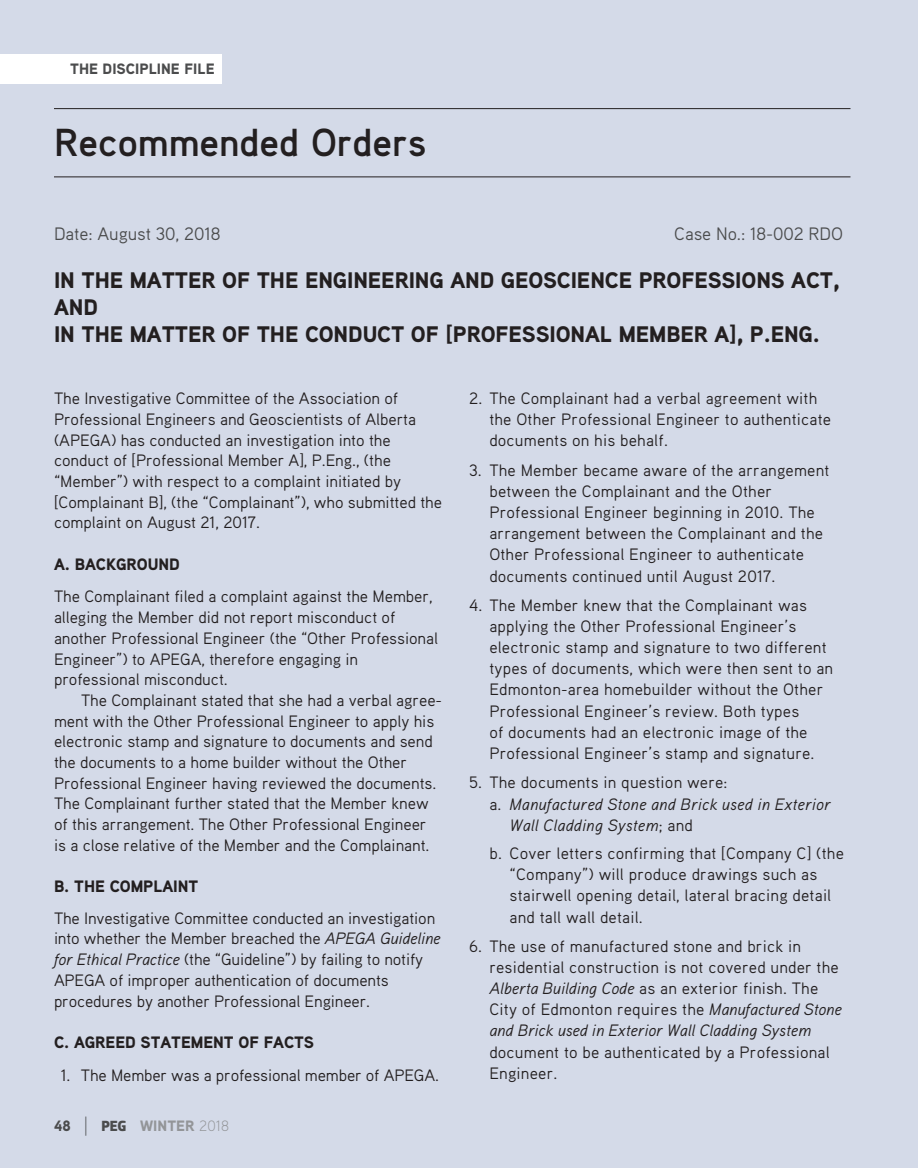
<style>
.page{position:relative;width:918px;height:1168px;background:#d4dae8}
.page>*{position:absolute;margin:0;border:0;box-sizing:border-box;transform-origin:0 0}
.Headline{font:700 39px "Aaux Pro";color:#231f20}
.Paragraph_Head_ALLCA{font:900 22.5px "Aaux Pro";letter-spacing:-.005em;color:#231f20}
.Body_Copy_1st_Paragr{font:18px "Aaux Pro";letter-spacing:-.005em;color:#4b4c4d}
.Bulleted_List{font:16.5px/21.1px "Aaux Pro";letter-spacing:.01em;color:#231f20}
.Body_Copy_1st_Paragr-2{font:16.5px/20.7px "Aaux Pro";letter-spacing:-.005em;color:#231f20}
.Body_Copy{font:16.5px/20.7px "Aaux Pro";letter-spacing:-.005em;color:#231f20}
.Bulleted_List-2{font:italic 16.5px/21.1px "Aaux Pro";letter-spacing:.01em;color:#231f20}
.Paragraph_Head_ALLCA-2{font:900 16.5px "Aaux Pro";letter-spacing:-.005em;color:#231f20}
.Bulleted_List-3{font:16.5px "Aaux Pro";letter-spacing:-.01em;color:#231f20}
.t1{font:900 15px "Aaux Pro";color:#4b4c4d}
.t2{font:900 15px "Aaux Pro";color:#939598}
.s1{font-style:italic}
.s2{color:#4b4c4d}
.s3{font-weight:300;font-size:22.5px;color:#4b4c4d}
.s4{font-family:"Dobra";font-weight:700;color:#4b4c4d}
.s5{font-weight:300}
.s6{font-style:normal}
</style>
<div class="page">
<div style="left:0;top:54px;width:221px;height:29px;background:#fff"></div>
<hr style="left:54px;top:108px;width:796px;height:1px;background:#231f20">
<hr style="left:54px;top:176px;width:796px;height:1px;background:#231f20">
<p class="t1" style="left:70px;top:60px;width:146px">THE DISCIPLINE FILE</p>
<p class="Headline" style="left:54px;top:118px;width:374px">Recommended Orders</p>
<p class="Body_Copy_1st_Paragr" style="left:54px;top:222px;width:168px">Date: August 30, 2018</p>
<p class="Body_Copy_1st_Paragr" style="left:674px;top:222px;width:170px">Case No.: 18-002 RDO</p>
<p class="Paragraph_Head_ALLCA" style="left:54px;top:265px;width:787px">IN THE MATTER OF THE ENGINEERING AND GEOSCIENCE PROFESSIONS ACT,</p>
<p class="Paragraph_Head_ALLCA" style="left:54px;top:292px;width:45px">AND</p>
<p class="Paragraph_Head_ALLCA" style="left:54px;top:319px;width:767px">IN THE MATTER OF THE CONDUCT OF [PROFESSIONAL MEMBER A], P.ENG.</p>
<p class="Body_Copy_1st_Paragr-2" style="left:54px;top:387px;width:390px">The Investigative Committee of the Association of Professional Engineers and Geoscientists of Alberta (APEGA) has conducted an investigation into the conduct of [Professional Member A], P.Eng., (the “Member”) with respect to a complaint initiated by [Complainant B], (the “Complainant”), who submitted the complaint on August 21, 2017.</p>
<p class="Paragraph_Head_ALLCA-2" style="left:54px;top:553px;width:127px">A. BACKGROUND</p>
<p class="Body_Copy_1st_Paragr-2" style="left:54px;top:586px;width:386px">The Complainant filed a complaint against the Member, alleging the Member did not report misconduct of another Professional Engineer (the “Other Professional Engineer”) to APEGA, therefore engaging in professional misconduct.</p>
<p class="Body_Copy" style="left:54px;top:689px;width:390px;text-indent:27px">The Complainant stated that she had a verbal agree&shy;ment with the Other Professional Engineer to apply his electronic stamp and signature to documents and send the documents to a home builder without the Other Professional Engineer having reviewed the documents.<br>The Complainant further stated that the Member knew of this arrangement. The Other Professional Engineer is a close relative of the Member and the Complainant.</p>
<p class="Paragraph_Head_ALLCA-2" style="left:54px;top:876px;width:146px">B. THE COMPLAINT</p>
<p class="Body_Copy_1st_Paragr-2" style="left:54px;top:907px;width:388px">The Investigative Committee conducted an investigation into whether the Member breached the <span class="s1">APEGA Guideline for Ethical Practice</span> (the “Guideline”) by failing to notify APEGA of improper authentication of documents procedures by another Professional Engineer.</p>
<p class="Paragraph_Head_ALLCA-2" style="left:54px;top:1031px;width:262px">C. AGREED STATEMENT OF FACTS</p>
<p class="Bulleted_List-3" style="left:61px;top:1064px;width:380px">1. The Member was a professional member of APEGA.</p>
<p class="t2" style="left:54px;top:1116px;width:177px"><span class="s2">48</span> <span class="s3">|</span> <span class="s4">PEG</span> WINTER <span class="s5">2018</span></p>
<p class="Bulleted_List" style="left:489px;top:387px;width:343px;text-indent:-20px">2. The Complainant had a verbal agreement with the Other Professional Engineer to authenticate documents on his behalf.</p>
<p class="Bulleted_List" style="left:489px;top:459px;width:342px;text-indent:-20px">3. The Member became aware of the arrangement between the Complainant and the Other Professional Engineer beginning in 2010. The arrangement between the Complainant and the Other Professional Engineer to authenticate documents continued until August 2017.</p>
<p class="Bulleted_List" style="left:489px;top:594px;width:345px;text-indent:-20px">4. The Member knew that the Complainant was applying the Other Professional Engineer’s electronic stamp and signature to two different types of documents, which were then sent to an Edmonton-area homebuilder without the Other Professional Engineer’s review. Both types<br>of documents had an electronic image of the Professional Engineer’s stamp and signature.</p>
<p class="Bulleted_List" style="left:469px;top:771px;width:260px">5. The documents in question were:</p>
<p class="Bulleted_List-2" style="left:510px;top:793px;width:323px;text-indent:-20px"><span class="s6">a.</span> Manufactured Stone and Brick used in Exterior<br>Wall Cladding System<span class="s6">; and</span></p>
<p class="Bulleted_List" style="left:510px;top:842px;width:336px;text-indent:-20px">b. Cover letters confirming that [Company C] (the “Company”) will produce drawings such as stairwell opening detail, lateral bracing detail and tall wall detail.</p>
<p class="Bulleted_List" style="left:489px;top:935px;width:354px;text-indent:-20px">6. The use of manufactured stone and brick in residential construction is not covered under the <span class="s1">Alberta Building Code</span> as an exterior finish. The City of Edmonton requires the <span class="s1">Manufactured Stone and Brick used in Exterior Wall Cladding System </span>document to be authenticated by a Professional Engineer.</p>
</div>
